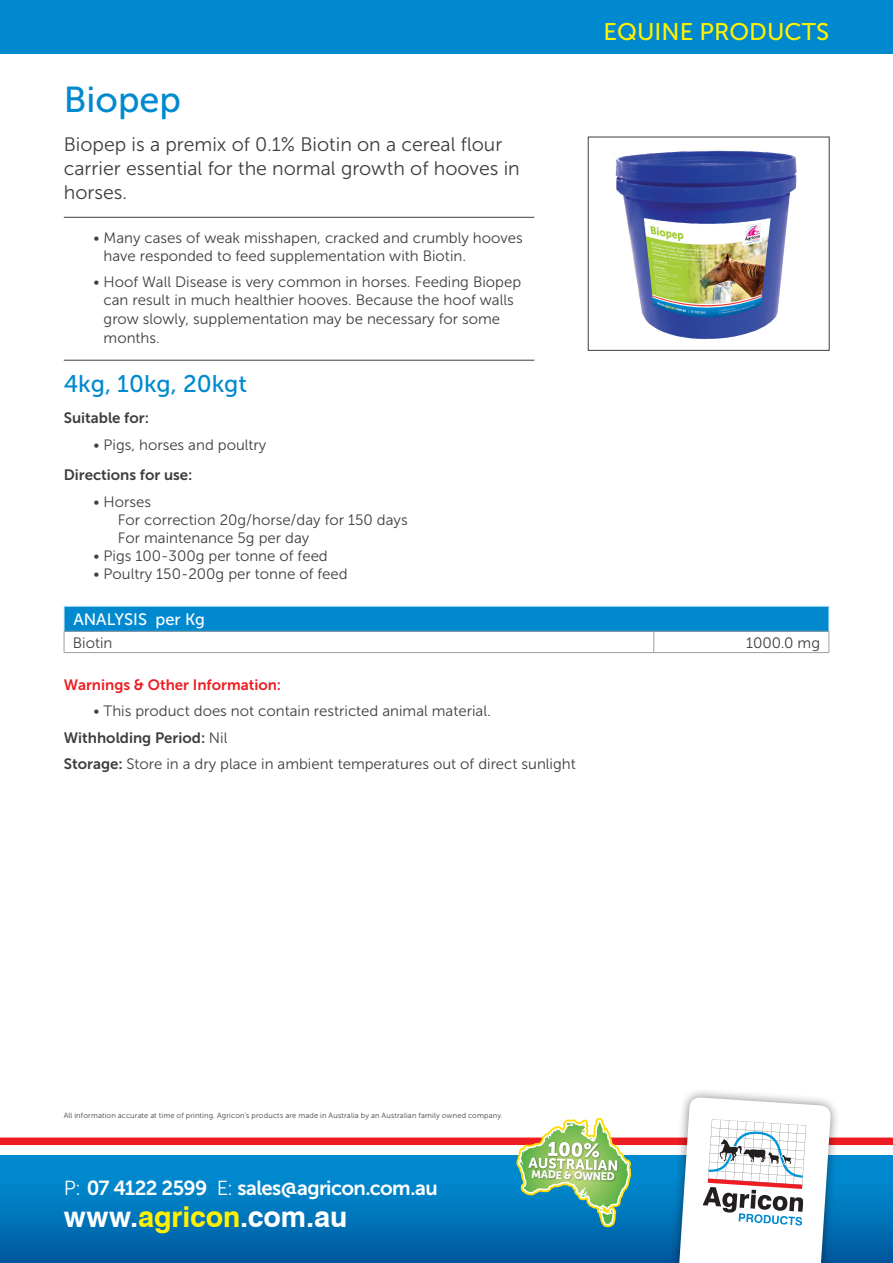
<style>
.page{position:relative;width:893px;height:1263px;background:#fff}
.page>*{position:absolute;margin:0;border:0;box-sizing:border-box;transform-origin:0 0}
.t1{font:36px "Museo Sans 500";color:#0089cf}
.t2{font:700 28.8px "Swiss 721 BT";letter-spacing:-.005em;color:#fff}
.main_text{font:24px "Museo Sans 500";color:#0089cf}
.t3{font:24px "Museo Sans 500";color:#fff101}
.t4{font:20.25px "Museo Sans 700";letter-spacing:-.03em;color:#fff}
.main_text-2{font:19.5px/24px "Museo Sans 300";color:#3e3e3f}
.t5{font:16.5px "Museo Sans 500";color:#fff}
.main_text-3{font:15px/18px "Museo Sans 300";color:#3e3e3f}
.main_text-4{font:15px "Museo Sans 700";color:#3e3e3f}
.main_text-5{font:15px "Museo Sans 700";color:#ee1d23}
.t6{font:10.95px "Museo Sans 900";color:#fff}
.Body_text{font:7.5px "Museo Sans 300";letter-spacing:.02em;color:#3e3e3f}
.s1{font-family:"Museo Sans 300"}
.s2{font-family:"Museo Sans 700"}
.s3{color:#fff101}
</style>
<div class="page">
<div style="left:0;top:1155px;width:893px;height:108px;background:linear-gradient(to bottom,#0093d8,#015ba0)"></div>
<div style="left:0;top:1137px;width:893px;height:8px;background:#ee1d23"></div>
<svg style="left:516px;top:1118px;width:115px;height:109px"></svg>
<img style="left:529px;top:1162px;width:90px;height:29px">
<div style="left:668px;top:1087px;width:173px;height:176px;background:#080302;opacity:.5"></div>
<svg style="left:678px;top:1097px;width:153px;height:166px"></svg>
<div style="left:0;top:0;width:893px;height:53px;background:#0089cf"></div>
<hr style="left:64px;top:217px;width:470px;height:1px;background:#3e3e3f">
<hr style="left:64px;top:360px;width:470px;height:1px;background:#3e3e3f">
<img style="left:613px;top:150px;width:184px;height:190px">
<div style="left:588px;top:137px;width:241px;height:214px;border:1px solid #3e3e3f"></div>
<div style="left:64px;top:606px;width:765px;height:25px;background:#0089cf"></div>
<hr style="left:64px;top:606px;width:590px;height:1px;background:#c6eafa">
<hr style="left:654px;top:606px;width:175px;height:1px;background:#c6eafa">
<hr style="left:64px;top:631px;width:590px;height:1px;background:#9d9fa2">
<svg style="left:64px;top:606px;width:1px;height:46px"></svg>
<hr style="left:654px;top:631px;width:175px;height:1px;background:#9d9fa2">
<svg style="left:653px;top:632px;width:1px;height:20px"></svg>
<svg style="left:829px;top:606px;width:1px;height:46px"></svg>
<hr style="left:64px;top:652px;width:590px;height:1px;background:#9d9fa2">
<hr style="left:654px;top:652px;width:175px;height:1px;background:#9d9fa2">
<p class="t1" style="left:64px;top:80px;width:119px">Biopep</p>
<p class="main_text-2" style="left:64px;top:133px;width:458px">Biopep is a premix of 0.1% Biotin on a cereal flour carrier essential for the normal growth of hooves in horses.</p>
<p class="main_text-3" style="left:104px;top:229px;width:421px;text-indent:-10px">• Many cases of weak misshapen, cracked and crumbly hooves have responded to feed supplementation with Biotin.</p>
<p class="main_text-3" style="left:104px;top:273px;width:419px;text-indent:-10px">• Hoof Wall Disease is very common in horses. Feeding Biopep can result in much healthier hooves. Because the hoof walls grow slowly, supplementation may be necessary for some</p>
<p class="main_text-3" style="left:104px;top:329px;width:58px">months.</p>
<p class="main_text" style="left:64px;top:371px;width:185px">4kg, 10kg, 20kgt</p>
<p class="main_text-4" style="left:64px;top:409px;width:87px">Suitable for:</p>
<p class="main_text-3" style="left:94px;top:435px;width:174px">• Pigs, horses and poultry</p>
<p class="main_text-4" style="left:64px;top:467px;width:130px">Directions for use:</p>
<p class="main_text-3" style="left:118px;top:493px;width:291px;text-indent:-24px">• Horses<br>For correction 20g/horse/day for 150 days<br>For maintenance 5g per day</p>
<p class="main_text-3" style="left:94px;top:547px;width:236px">• Pigs 100-300g per tonne of feed</p>
<p class="main_text-3" style="left:94px;top:565px;width:256px">• Poultry 150-200g per tonne of feed</p>
<p class="t3" style="left:603px;top:19px;width:227px">EQUINE PRODUCTS</p>
<p class="t5" style="left:73px;top:610px;width:133px">ANALYSIS per Kg</p>
<p class="main_text-3" style="left:73px;top:633px;width:41px">Biotin</p>
<p class="main_text-3" style="left:746px;top:633px;width:75px">1000.0 mg</p>
<p class="main_text-5" style="left:64px;top:676px;width:219px">Warnings &amp; Other Information:</p>
<p class="main_text-3" style="left:94px;top:702px;width:399px">• This product does not contain restricted animal material.</p>
<p class="main_text-4" style="left:64px;top:729px;width:165px">Withholding Period: <span class="s1">Nil</span></p>
<p class="main_text-3" style="left:64px;top:755px;width:513px"><span class="s2">Storage:</span> Store in a dry place in ambient temperatures out of direct sunlight</p>
<p class="Body_text" style="left:64px;top:1111px;width:440px">All information accurate at time of printing. Agricon’s products are made in Australia by an Australian family owned company.</p>
<p class="t4" style="left:64px;top:1177px;width:376px"><span class="s1">P:</span> 07 4122 2599 <span class="s1">E:</span> sales@agricon.com.au</p>
<p class="t2" style="left:64px;top:1199px;width:285px">www.<span class="s3">agricon</span>.com.au</p>
<p class="t6" style="left:532px;top:1168px;width:85px;rotate:2deg">MADE &amp; OWNED</p>
</div>
